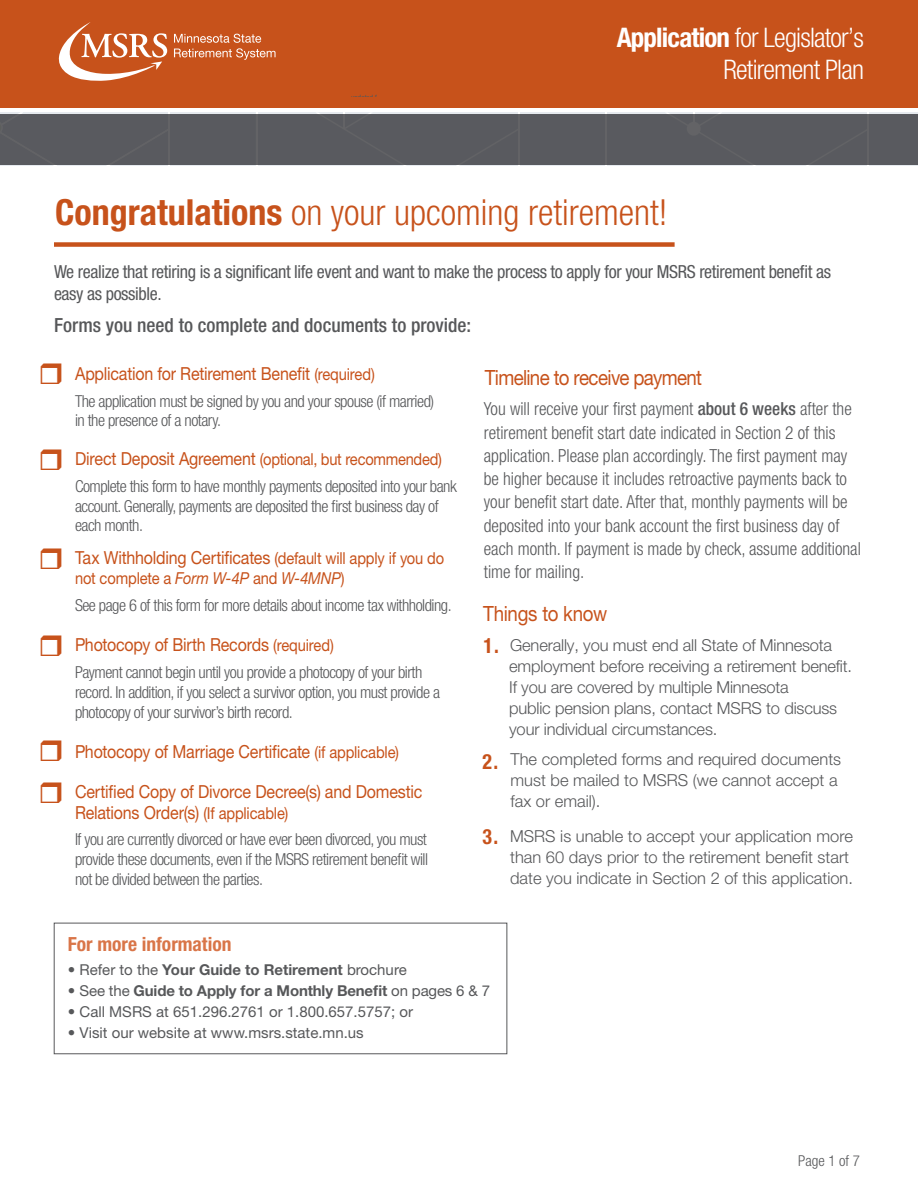
<style>
.page{position:relative;width:918px;height:1188px;background:#fff}
.page>*{position:absolute;margin:0;border:0;box-sizing:border-box;transform-origin:0 0}
.body_copy{font:300 condensed 36px "Helvetica Neue LT Std";color:#c7521b}
.t1{font:300 condensed 27px "Helvetica Neue LT Std";letter-spacing:-.03em;color:#fff}
.H2_-_hjv{font:21px "Helvetica Neue LT Std";letter-spacing:-.03em;color:#c7521b;scale:.89 1}
.t2{font:700 condensed 21px "Helvetica Neue LT Std";color:#c7521b;scale:.95 1}
.t3{font:500 condensed 19.5px "Helvetica Neue LT Std";color:#57585a}
.t4{font:700 condensed 19.5px "Helvetica Neue LT Std";color:#d97548}
.t5{font:300 condensed 18px/23.2px "Helvetica Neue LT Std";color:#57585a}
.H2_-_hjv-2{font:18px/21px "Helvetica Neue LT Std";letter-spacing:-.015em;color:#c7521b;scale:.89 1}
.body_copy-2{font:condensed 18px/21.6px "Helvetica Neue LT Std";letter-spacing:-.02em;color:#57585a}
.H2_-_hjv-3{font:300 condensed 16.5px/19.8px "Helvetica Neue LT Std";letter-spacing:-.03em;color:#57585a}
.t6{font:300 16.5px/21px "Helvetica Neue LT Std";color:#57585a}
.H2_-_hjv-4{font:16.5px "Helvetica Neue LT Std";letter-spacing:-.015em;color:#c7521b;scale:.89 1}
.t7{font:700 15px "Helvetica Neue LT Std";letter-spacing:-.01em;color:#57585a}
.t8{font:15px "Helvetica Neue LT Std";color:#57585a}
.t9{font:300 condensed 15px "Helvetica Neue LT Std";color:#57585a}
.t10{font:condensed 7.35px "Helvetica Neue LT Std";color:#57585a}
.s1{font-weight:700}
.s2{font-size:16.5px}
.s3{font-size:18px}
.s4{font-style:italic}
.s5{font-weight:500}
.s6{font-weight:400}
</style>
<div class="page">
<div style="left:0;top:0;width:918px;height:108px;background:#c7521b"></div>
<svg style="left:58px;top:22px;width:109px;height:59px"></svg>
<svg style="left:174px;top:34px;width:102px;height:26px"></svg>
<div style="left:0;top:112px;width:918px;height:54px;background:#595a5f"></div>
<svg style="left:805px;top:165px;width:63px;height:1px"></svg>
<hr style="left:868px;top:112px;width:1px;height:54px;background:#fff">
<svg style="left:665px;top:112px;width:92px;height:54px"></svg>
<svg style="left:105px;top:165px;width:63px;height:1px"></svg>
<hr style="left:168px;top:112px;width:2px;height:54px;background:#fff">
<hr style="left:605px;top:112px;width:2px;height:54px;background:#fff">
<hr style="left:256px;top:112px;width:1px;height:54px;background:#fff">
<svg style="left:455px;top:165px;width:63px;height:1px"></svg>
<hr style="left:518px;top:112px;width:1px;height:54px;background:#fff">
<svg style="left:315px;top:112px;width:93px;height:54px"></svg>
<div style="left:687px;top:122px;width:14px;height:14px;background:#636366;border-radius:50%"></div>
<svg style="left:0;top:112px;width:58px;height:54px"></svg>
<div style="left:54px;top:923px;width:453px;height:131px;border:1px solid #57585a"></div>
<div style="left:54px;top:242px;width:621px;height:5px;background:#c7521b"></div>
<p class="t10" style="left:351px;top:93px;width:46px">updated 8.26.19</p>
<p class="t1" style="left:617px;top:22px;width:249px"><span class="s1">Application</span> for Legislator’s</p>
<p class="t1" style="left:724px;top:54px;width:142px">Retirement Plan</p>
<p class="body_copy" style="left:55px;top:192px;width:614px"><span class="s1">Congratulations</span> on your upcoming retirement!</p>
<p class="body_copy-2" style="left:54px;top:261px;width:779px">We realize that retiring is a significant life event and want to make the process to apply for your MSRS retirement benefit as easy as possible.</p>
<p class="t3" style="left:54px;top:313px;width:419px">Forms you need to complete and documents to provide:</p>
<p class="H2_-_hjv-2" style="left:75px;top:363px;width:339px">Application for Retirement Benefit <span class="s2">(required)</span></p>
<p class="H2_-_hjv-3" style="left:75px;top:391px;width:361px">The application must be signed by you and your spouse (if married) in the presence of a notary.</p>
<p class="H2_-_hjv-4" style="left:75px;top:450px;width:414px"><span class="s3">Direct Deposit Agreement</span> (optional, but recommended)</p>
<p class="H2_-_hjv-3" style="left:75px;top:476px;width:383px">Complete this form to have monthly payments deposited into your bank account. Generally, payments are deposited the first business day of each month.</p>
<p class="H2_-_hjv-2" style="left:75px;top:547px;width:416px">Tax Withholding Certificates <span class="s2">(default will apply if you do</span></p>
<p class="H2_-_hjv-4" style="left:75px;top:568px;width:305px">not complete a <span class="s4">Form W-4P</span> and <span class="s4">W-4MNP</span>)</p>
<p class="H2_-_hjv-3" style="left:75px;top:595px;width:378px">See page 6 of this form for more details about income tax withholding.</p>
<p class="H2_-_hjv-2" style="left:75px;top:634px;width:292px">Photocopy of Birth Records <span class="s2">(required)</span></p>
<p class="H2_-_hjv-3" style="left:75px;top:662px;width:367px">Payment cannot begin until you provide a photocopy of your birth record. In addition, if you select a survivor option, you must provide a photocopy of your survivor’s birth record.</p>
<p class="H2_-_hjv-2" style="left:75px;top:740px;width:366px">Photocopy of Marriage Certificate <span class="s2">(if applicable)</span></p>
<p class="H2_-_hjv-2" style="left:75px;top:781px;width:392px">Certified Copy of Divorce Decree(s) and Domestic<br>Relations Order(s) <span class="s2">(If applicable)</span></p>
<p class="H2_-_hjv-3" style="left:75px;top:830px;width:355px;text-align:justify">If you are currently divorced or have ever been divorced, you must provide these documents, even if the MSRS retirement benefit will not be divided between the parties.</p>
<p class="H2_-_hjv" style="left:485px;top:365px;width:246px">Timeline to receive payment</p>
<p class="t5" style="left:484px;top:397px;width:379px">You will receive your first payment <span class="s5">about 6 weeks</span> after the retirement benefit start date indicated in Section 2 of this application. Please plan accordingly. The first payment may be higher because it includes retroactive payments back to your benefit start date. After that, monthly payments will be deposited into your bank account the first business day of each month. If payment is made by check, assume additional time for mailing.</p>
<p class="H2_-_hjv" style="left:483px;top:601px;width:141px">Things to know</p>
<p class="t2" style="left:483px;top:633px;width:18px">1.</p>
<p class="t2" style="left:483px;top:749px;width:18px">2.</p>
<p class="t2" style="left:483px;top:824px;width:18px">3.</p>
<p class="t6" style="left:509px;top:634px;width:344px">Generally, you must end all State of Minnesota employment before receiving a retirement benefit.<br>If you are covered by multiple Minnesota<br>public pension plans, contact MSRS to discuss your individual circumstances.</p>
<p class="t6" style="left:511px;top:749px;width:332px">The completed forms and required documents must be mailed to MSRS (we cannot accept a fax or email).</p>
<p class="t6" style="left:510px;top:825px;width:344px">MSRS is unable to accept your application more than 60 days prior to the retirement benefit start date you indicate in Section 2 of this application.</p>
<p class="t4" style="left:68px;top:932px;width:165px">For more information</p>
<p class="t7" style="left:68px;top:960px;width:340px"><span class="s6">• Refer to the</span> Your Guide to Retirement <span class="s6">brochure</span></p>
<p class="t7" style="left:68px;top:981px;width:424px"><span class="s6">• See the</span> Guide to Apply for a Monthly Benefit <span class="s6">on pages 6 &amp; 7</span></p>
<p class="t8" style="left:68px;top:1002px;width:347px">• Call MSRS at 651.296.2761 or 1.800.657.5757; or</p>
<p class="t8" style="left:68px;top:1023px;width:297px">• Visit our website at www.msrs.state.mn.us</p>
<p class="t9" style="left:798px;top:1152px;width:63px">Page 1 of 7</p>
</div>
